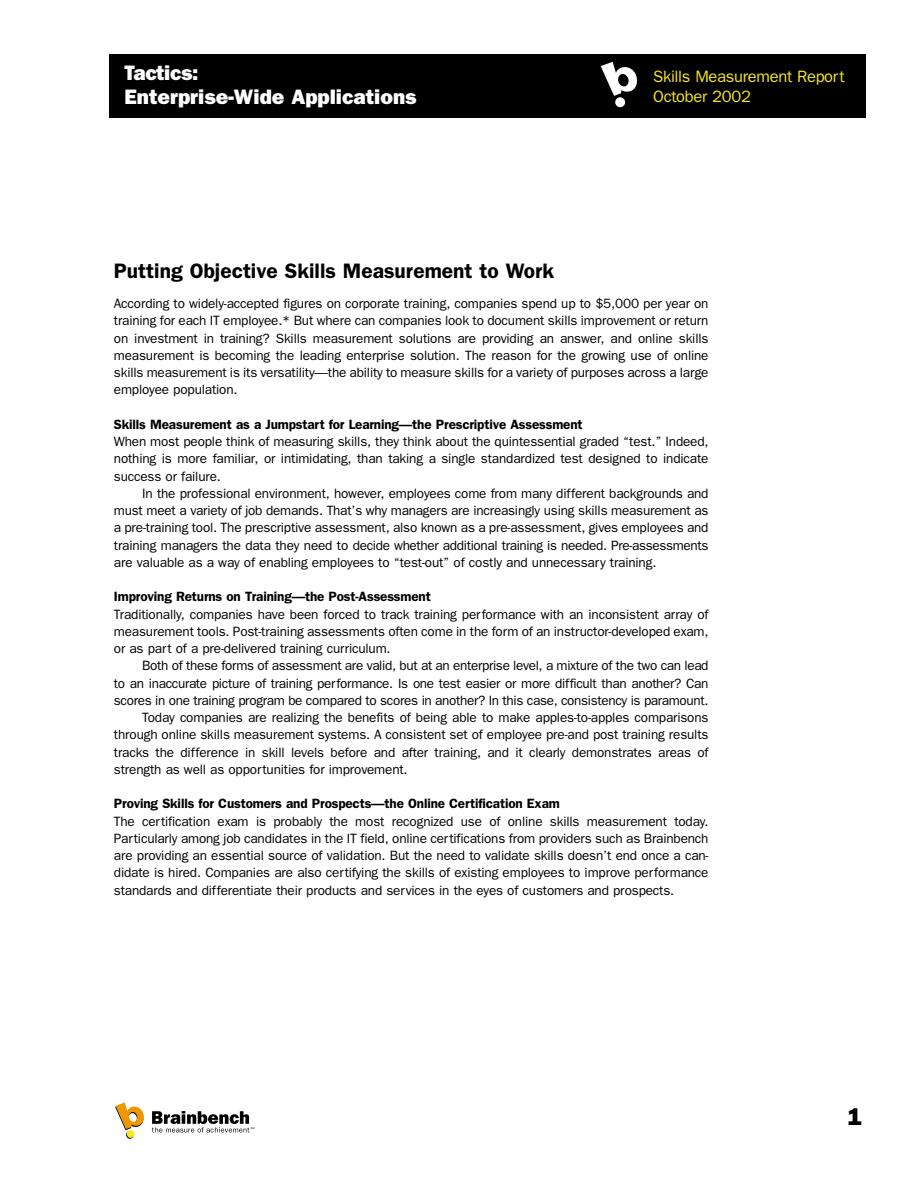
<style>
.page{position:relative;width:918px;height:1188px;background:#fff}
.page>*{position:absolute;margin:0;border:0;box-sizing:border-box;transform-origin:0 0}
.t1{font:800 24px "Franklin Gothic";color:#000}
.t2{font:600 21px "Franklin Gothic";color:#000}
.t3{font:800 21px/24px "Franklin Gothic";color:#fff}
.t4{font:16.5px/19.8px "Franklin Gothic";letter-spacing:-.02em;color:#f9e81f}
.t5{font:13.5px/17.2px "Franklin Gothic";letter-spacing:-.01em;color:#000;text-align:justify}
.t6{font:600 13.5px "Franklin Gothic";letter-spacing:-.01em;color:#000}
</style>
<div class="page">
<div style="left:109px;top:54px;width:756px;height:64px;background:#000"></div>
<svg style="left:600px;top:62px;width:37px;height:34px"></svg>
<div style="left:615px;top:97px;width:10px;height:10px;background:#fff;border-radius:50%"></div>
<svg style="left:115px;top:1102px;width:29px;height:28px"></svg>
<div style="left:127px;top:1130px;width:8px;height:8px;background:#f9e81f;border-radius:50%"></div>
<svg style="left:152px;top:1111px;width:102px;height:22px"></svg>
<h2 class="t3" style="left:124px;top:62px;width:294px">Tactics:<br>Enterprise-Wide Applications</h2>
<p class="t4" style="left:653px;top:68px;width:193px">Skills Measurement Report<br>October 2002</p>
<h2 class="t2" style="left:114px;top:264px;width:442px">Putting Objective Skills Measurement to Work</h2>
<p class="t5" style="left:114px;top:296px;width:596px">According to widely-accepted figures on corporate training, companies spend up to $5,000 per year on training for each IT employee.* But where can companies look to document skills improvement or return on investment in training? Skills measurement solutions are providing an answer, and online skills measurement is becoming the leading enterprise solution. The reason for the growing use of online skills measurement is its versatility—the ability to measure skills for a variety of purposes across a large employee population.</p>
<p class="t6" style="left:114px;top:419px;width:470px">Skills Measurement as a Jumpstart for Learning—the Prescriptive Assessment</p>
<p class="t5" style="left:114px;top:434px;width:596px">When most people think of measuring skills, they think about the quintessential graded “test.” Indeed, nothing is more familiar, or intimidating, than taking a single standardized test designed to indicate success or failure.</p>
<p class="t5" style="left:114px;top:486px;width:596px;text-indent:28px">In the professional environment, however, employees come from many different backgrounds and must meet a variety of job demands. That’s why managers are increasingly using skills measurement as a pre-training tool. The prescriptive assessment, also known as a pre-assessment, gives employees and training managers the data they need to decide whether additional training is needed. Pre-assessments are valuable as a way of enabling employees to “test-out” of costly and unnecessary training.</p>
<p class="t6" style="left:114px;top:592px;width:318px">Improving Returns on Training—the Post-Assessment</p>
<p class="t5" style="left:114px;top:606px;width:596px">Traditionally, companies have been forced to track training performance with an inconsistent array of measurement tools. Post-training assessments often come in the form of an instructor-developed exam, or as part of a pre-delivered training curriculum.</p>
<p class="t5" style="left:142px;top:658px;width:568px">Both of these forms of assessment are valid, but at an enterprise level, a mixture of the two can lead</p>
<p class="t5" style="left:114px;top:675px;width:596px">to an inaccurate picture of training performance. Is one test easier or more difficult than another? Can</p>
<p class="t5" style="left:114px;top:693px;width:596px">scores in one training program be compared to scores in another? In this case, consistency is paramount.</p>
<p class="t5" style="left:142px;top:710px;width:568px">Today companies are realizing the benefits of being able to make apples-to-apples comparisons</p>
<p class="t5" style="left:114px;top:727px;width:596px">through online skills measurement systems. A consistent set of employee pre-and post training results</p>
<p class="t5" style="left:114px;top:744px;width:596px">tracks the difference in skill levels before and after training, and it clearly demonstrates areas of</p>
<p class="t5" style="left:114px;top:762px;width:295px">strength as well as opportunities for improvement.</p>
<p class="t6" style="left:114px;top:799px;width:448px">Proving Skills for Customers and Prospects—the Online Certification Exam</p>
<p class="t5" style="left:114px;top:813px;width:596px">The certification exam is probably the most recognized use of online skills measurement today.<br>Particularly among job candidates in the IT field, online certifications from providers such as Brainbench are providing an essential source of validation. But the need to validate skills doesn’t end once a can&shy;didate is hired. Companies are also certifying the skills of existing employees to improve performance standards and differentiate their products and services in the eyes of customers and prospects.</p>
<h1 class="t1" style="left:848px;top:1108px;width:16px">1</h1>
</div>
